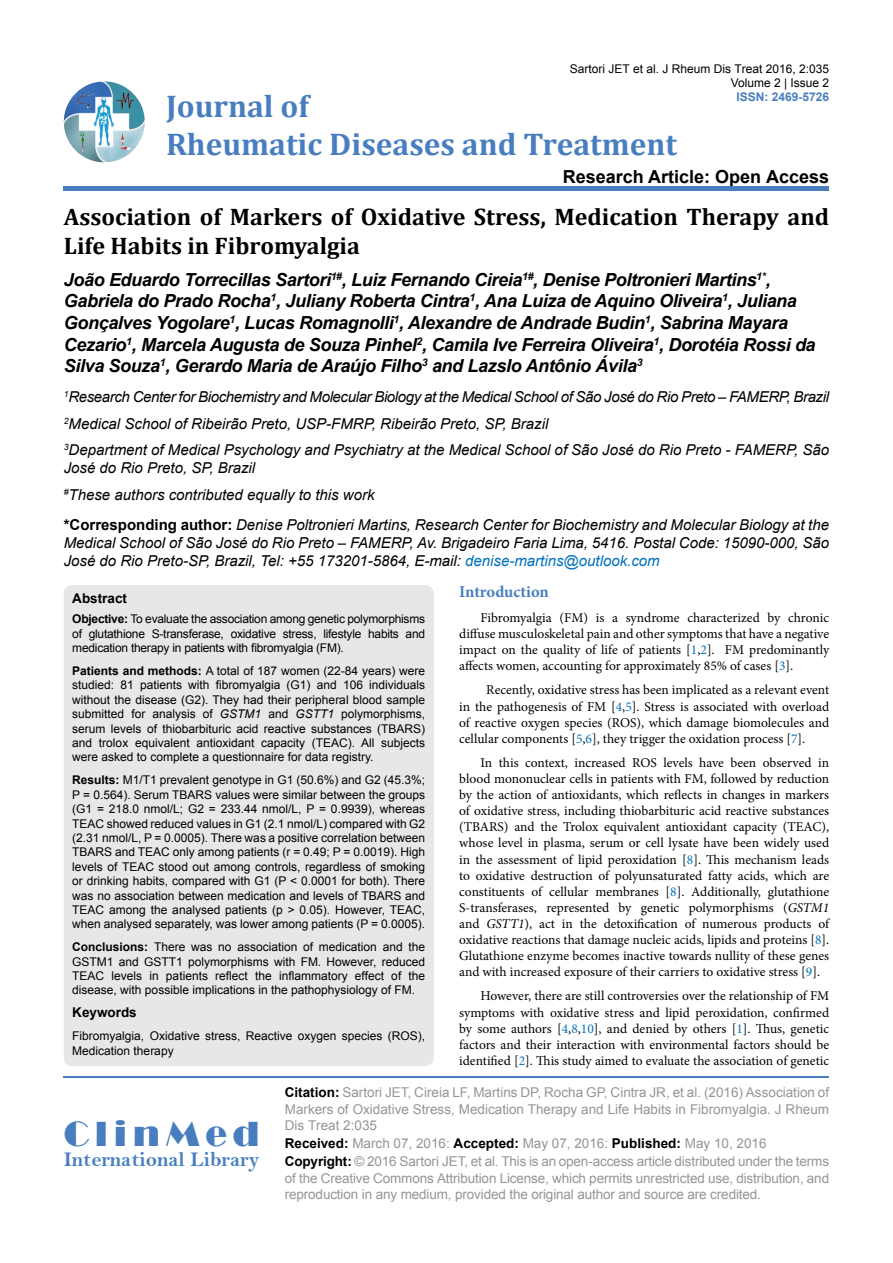
<style>
.page{position:relative;width:893px;height:1263px;background:#fff}
.page>*{position:absolute;margin:0;border:0;box-sizing:border-box;transform-origin:0 0}
.t1{font:36px "Broadway";letter-spacing:.16em;color:#487ec0}
.t2{font:700 31.5px/37.8px "Cambria";color:#487ec0}
.t3{font:700 24px/28.8px "Cambria";color:#000}
.t4{font:21px "Bell MT Bold";color:#487ec0}
.t5{font:italic 700 18px/21.6px "Arial";letter-spacing:-.02em;color:#000}
.t6{font:700 18px "Arial";color:#000}
.t7{font:700 16.5px "Minion Pro";letter-spacing:-.005em;color:#487ec0}
.t8{font:italic 15px/26.5px "Arial";color:#000}
.t9{font:13.5px/16px "Minion Pro";color:#000;text-align:justify}
.t10{font:13.5px/16.2px "Arial";letter-spacing:-.01em;color:#939598}
.t11{font:700 13.5px "Arial";color:#000}
.t12{font:12px/14.4px "Arial";color:#000;text-align:justify}
.t13{font:700 12px "Arial";color:#487ec0}
.s1{font-weight:700;font-style:normal}
.s2{color:#0072bc}
.s3{font-weight:700}
.s4{font-style:italic}
.s5{font-weight:700;color:#000}
</style>
<div class="page">
<img style="left:64px;top:81px;width:81px;height:81px;border-radius:41px">
<div style="left:64px;top:186px;width:765px;height:5px;background:#487ec0"></div>
<hr style="left:64px;top:1076px;width:765px;height:1px;background:#487ec0">
<div style="left:64px;top:585px;width:370px;height:481px;background:#e6e7e8;border-radius:9px"></div>
<p class="t12" style="left:570px;top:61px;width:261px">Sartori JET et al. J Rheum Dis Treat 2016, 2:035</p>
<p class="t13" style="left:736px;top:89px;width:94px">ISSN: 2469-5726</p>
<p class="t12" style="left:731px;top:76px;width:100px">Volume 2 | Issue 2</p>
<h2 class="t2" style="left:166px;top:86px;width:512px">Journal of<br>Rheumatic Diseases and Treatment</h2>
<h3 class="t6" style="left:563px;top:164px;width:268px">Research Article: Open Access</h3>
<h3 class="t3" style="left:64px;top:201px;width:767px">Association of Markers of Oxidative Stress, Medication Therapy and<br>Life Habits in Fibromyalgia</h3>
<p class="t5" style="left:64px;top:269px;width:753px">João Eduardo Torrecillas Sartori<sup>1#</sup>, Luiz Fernando Cireia<sup>1#</sup>, Denise Poltronieri Martins<sup>1*</sup>, Gabriela do Prado Rocha<sup>1</sup>, Juliany Roberta Cintra<sup>1</sup>, Ana Luiza de Aquino Oliveira<sup>1</sup>, Juliana Gonçalves Yogolare<sup>1</sup>, Lucas Romagnolli<sup>1</sup>, Alexandre de Andrade Budin<sup>1</sup>, Sabrina Mayara Cezario<sup>1</sup>, Marcela Augusta de Souza Pinhel<sup>2</sup>, Camila Ive Ferreira Oliveira<sup>1</sup>, Dorotéia Rossi da Silva Souza<sup>1</sup>, Gerardo Maria de Araújo Filho<sup>3</sup> and Lazslo Antônio Ávila<sup>3</sup></p>
<p class="t8" style="left:64px;top:384px;width:767px"><sup>1</sup>Research Center for Biochemistry and Molecular Biology at the Medical School of São José do Rio Preto – FAMERP, Brazil<br><sup>2</sup>Medical School of Ribeirão Preto, USP-FMRP, Ribeirão Preto, SP, Brazil<br><sup>3</sup>Department of Medical Psychology and Psychiatry at the Medical School of São José do Rio Preto - FAMERP, São</p>
<p class="t8" style="left:64px;top:455px;width:312px">José do Rio Preto, SP, Brazil<br><sup>#</sup>These authors contributed equally to this work</p>
<p class="t8" style="left:64px;top:516px;width:767px;line-height:18px;text-align:justify"><span class="s1">*Corresponding author:</span> Denise Poltronieri Martins, Research Center for Biochemistry and Molecular Biology at the Medical School of São José do Rio Preto – FAMERP, Av. Brigadeiro Faria Lima, 5416. Postal Code: 15090-000, São José do Rio Preto-SP, Brazil, Tel: +55 173201-5864, E-mail: <span class="s2">denise-martins@outlook.com</span></p>
<p class="t11" style="left:72px;top:590px;width:56px">Abstract</p>
<p class="t12" style="left:72px;top:612px;width:354px"><span class="s3">Objective:</span> To evaluate the association among genetic polymorphisms of glutathione S-transferase, oxidative stress, lifestyle habits and medication therapy in patients with fibromyalgia (FM).</p>
<p class="t12" style="left:72px;top:664px;width:354px"><span class="s3">Patients and methods:</span> A total of 187 women (22-84 years) were studied: 81 patients with fibromyalgia (G1) and 106 individuals without the disease (G2). They had their peripheral blood sample submitted for analysis of <span class="s4">GSTM1</span> and <span class="s4">GSTT1</span> polymorphisms, serum levels of thiobarbituric acid reactive substances (TBARS) and trolox equivalent antioxidant capacity (TEAC). All subjects were asked to complete a questionnaire for data registry.</p>
<p class="t12" style="left:72px;top:773px;width:354px"><span class="s3">Results:</span> M1/T1 prevalent genotype in G1 (50.6%) and G2 (45.3%; P = 0.564). Serum TBARS values were similar between the groups (G1 = 218.0 nmol/L; G2 = 233.44 nmol/L, P = 0.9939), whereas TEAC showed reduced values in G1 (2.1 nmol/L) compared with G2 (2.31 nmol/L, P = 0.0005). There was a positive correlation between TBARS and TEAC only among patients (r = 0.49; P = 0.0019). High levels of TEAC stood out among controls, regardless of smoking or drinking habits, compared with G1 (P &lt; 0.0001 for both). There was no association between medication and levels of TBARS and TEAC among the analysed patients (p &gt; 0.05). However, TEAC, when analysed separately, was lower among patients (P = 0.0005).</p>
<p class="t12" style="left:72px;top:940px;width:354px"><span class="s3">Conclusions:</span> There was no association of medication and the GSTM1 and GSTT1 polymorphisms with FM. However, reduced TEAC levels in patients reflect the inflammatory effect of the disease, with possible implications in the pathophysiology of FM.</p>
<p class="t11" style="left:72px;top:1004px;width:66px">Keywords</p>
<p class="t12" style="left:72px;top:1029px;width:354px">Fibromyalgia, Oxidative stress, Reactive oxygen species (ROS),<br>Medication therapy</p>
<p class="t7" style="left:459px;top:580px;width:91px">Introduction</p>
<p class="t9" style="left:459px;top:609px;width:371px;text-indent:21px">Fibromyalgia (FM) is a syndrome characterized by chronic diffuse musculoskeletal pain and other symptoms that have a negative impact on the quality of life of patients [<span class="s2">1</span>,<span class="s2">2</span>]. FM predominantly affects women, accounting for approximately 85% of cases [<span class="s2">3</span>].</p>
<p class="t9" style="left:459px;top:682px;width:371px;text-indent:27px">Recently, oxidative stress has been implicated as a relevant event in the pathogenesis of FM [<span class="s2">4</span>,<span class="s2">5</span>]. Stress is associated with overload of reactive oxygen species (ROS), which damage biomolecules and cellular components [<span class="s2">5</span>,<span class="s2">6</span>], they trigger the oxidation process [<span class="s2">7</span>].</p>
<p class="t9" style="left:459px;top:755px;width:371px;text-indent:21px">In this context, increased ROS levels have been observed in blood mononuclear cells in patients with FM, followed by reduction by the action of antioxidants, which reflects in changes in markers of oxidative stress, including thiobarbituric acid reactive substances (TBARS) and the Trolox equivalent antioxidant capacity (TEAC), whose level in plasma, serum or cell lysate have been widely used in the assessment of lipid peroxidation [<span class="s2">8</span>]. This mechanism leads to oxidative destruction of polyunsaturated fatty acids, which are constituents of cellular membranes [<span class="s2">8</span>]. Additionally, glutathione S-transferases, represented by genetic polymorphisms (<span class="s4">GSTM1 </span>and <span class="s4">GSTT1</span>), act in the detoxification of numerous products of oxidative reactions that damage nucleic acids, lipids and proteins [<span class="s2">8</span>].<br>Glutathione enzyme becomes inactive towards nullity of these genes and with increased exposure of their carriers to oxidative stress [<span class="s2">9</span>].</p>
<p class="t9" style="left:459px;top:988px;width:371px;text-indent:21px">However, there are still controversies over the relationship of FM symptoms with oxidative stress and lipid peroxidation, confirmed by some authors [<span class="s2">4</span>,<span class="s2">8</span>,<span class="s2">10</span>], and denied by others [<span class="s2">1</span>]. Thus, genetic factors and their interaction with environmental factors should be identified [<span class="s2">2</span>]. This study aimed to evaluate the association of genetic</p>
<h1 class="t1" style="left:64px;top:1113px;width:197px">ClinMed</h1>
<h3 class="t4" style="left:64px;top:1146px;width:197px">International Library</h3>
<p class="t10" style="left:285px;top:1085px;width:546px;text-align:justify"><span class="s5">Citation:</span> Sartori JET, Cireia LF, Martins DP, Rocha GP, Cintra JR, et al. (2016) Association of Markers of Oxidative Stress, Medication Therapy and Life Habits in Fibromyalgia. J Rheum Dis Treat 2:035</p>
<p class="t10" style="left:285px;top:1134px;width:546px;line-height:18.1px"><span class="s5">Received:</span> March 07, 2016: <span class="s5">Accepted:</span> May 07, 2016: <span class="s5">Published:</span> May 10, 2016<br><span class="s5">Copyright:</span> © 2016 Sartori JET, et al. This is an open-access article distributed under the terms</p>
<p class="t10" style="left:285px;top:1170px;width:546px">of the Creative Commons Attribution License, which permits unrestricted use, distribution, and reproduction in any medium, provided the original author and source are credited.</p>
</div>
